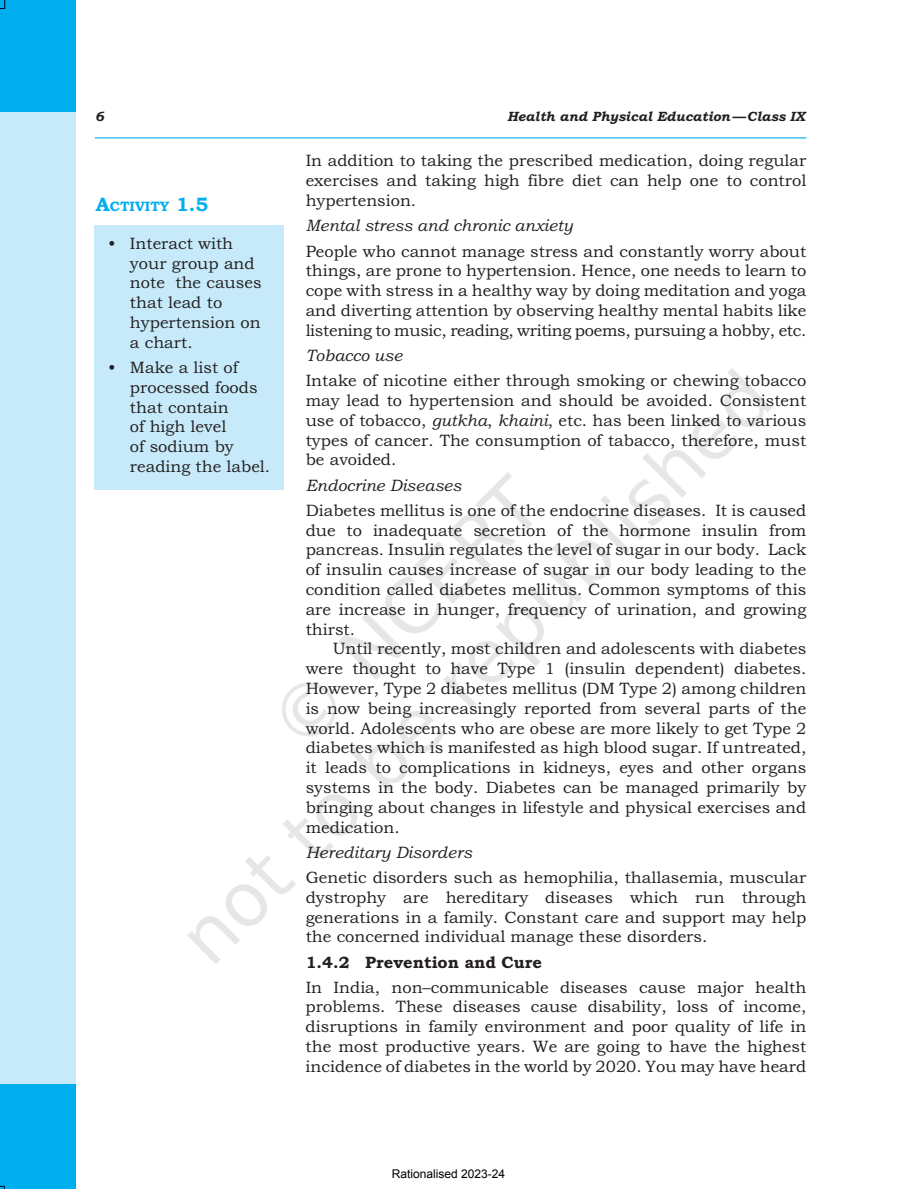
<style>
.page{position:relative;width:897px;height:1189px;background:#fff}
.page>*{position:absolute;margin:0;border:0;box-sizing:border-box;transform-origin:0 0}
.t1{font:16.5px/19.8px "Bookman Old Style";color:#231f20;text-align:justify}
.t2{font:italic 16.5px "Bookman Old Style";color:#231f20}
.t3{font:700 16.5px "Bookman Old Style";color:#231f20}
.t4{font:700 13.65px "Bookman Old Style";color:#00aeef}
.t5{font:italic 700 13.5px "Bookman Old Style";color:#231f20}
.t6{font:12px "Arial";color:#000}
.s1{font-style:italic}
.s2{font-size:19.5px}
</style>
<div class="page">
<img style="left:0;top:0;width:807px;height:1189px">
<img style="left:83px;top:292px;width:706px;height:706px">
<p class="t5" style="left:95px;top:108px;width:11px">6</p>
<p class="t5" style="left:507px;top:108px;width:299px">Health and Physical Education—Class IX</p>
<p class="t1" style="left:305px;top:151px;width:502px">In addition to taking the prescribed medication, doing regular exercises and taking high fibre diet can help one to control hypertension.</p>
<p class="t2" style="left:305px;top:217px;width:269px">Mental stress and chronic anxiety</p>
<p class="t1" style="left:305px;top:241px;width:502px">People who cannot manage stress and constantly worry about things, are prone to hypertension. Hence, one needs to learn to cope with stress in a healthy way by doing meditation and yoga and diverting attention by observing healthy mental habits like listening to music, reading, writing poems, pursuing a hobby, etc.</p>
<p class="t2" style="left:305px;top:346px;width:98px">Tobacco use</p>
<p class="t1" style="left:305px;top:371px;width:502px">Intake of nicotine either through smoking or chewing tobacco may lead to hypertension and should be avoided. Consistent use of tobacco, <span class="s1">gutkha</span>, <span class="s1">khaini</span>, etc. has been linked to various types of cancer. The consumption of tabacco, therefore, must be avoided.</p>
<p class="t2" style="left:305px;top:476px;width:157px">Endocrine Diseases</p>
<p class="t1" style="left:305px;top:500px;width:502px">Diabetes mellitus is one of the endocrine diseases. It is caused due to inadequate secretion of the hormone insulin from pancreas. Insulin regulates the level of sugar in our body. Lack of insulin causes increase of sugar in our body leading to the condition called diabetes mellitus. Common symptoms of this are increase in hunger, frequency of urination, and growing thirst.</p>
<p class="t1" style="left:305px;top:639px;width:502px;text-indent:27px">Until recently, most children and adolescents with diabetes were thought to have Type 1 (insulin dependent) diabetes.<br>However, Type 2 diabetes mellitus (DM Type 2) among children is now being increasingly reported from several parts of the world. Adolescents who are obese are more likely to get Type 2 diabetes which is manifested as high blood sugar. If untreated, it leads to complications in kidneys, eyes and other organs systems in the body. Diabetes can be managed primarily by bringing about changes in lifestyle and physical exercises and medication.</p>
<p class="t2" style="left:305px;top:843px;width:168px">Hereditary Disorders</p>
<p class="t1" style="left:305px;top:867px;width:502px">Genetic disorders such as hemophilia, thallasemia, muscular dystrophy are hereditary diseases which run through generations in a family. Constant care and support may help the concerned individual manage these disorders.</p>
<p class="t3" style="left:305px;top:952px;width:238px">1.4.2 Prevention and Cure</p>
<p class="t1" style="left:305px;top:977px;width:502px">In India, non–communicable diseases cause major health problems. These diseases cause disability, loss of income, disruptions in family environment and poor quality of life in the most productive years. We are going to have the highest incidence of diabetes in the world by 2020. You may have heard</p>
<p class="t4" style="left:96px;top:198px;width:114px"><span class="s2">A</span>ctivity <span class="s2">1.5</span></p>
<p class="t1" style="left:130px;top:233px;width:133px;text-align:left;text-indent:-22px">• Interact with your group and note the causes that lead to hypertension on a chart.</p>
<p class="t1" style="left:130px;top:358px;width:142px;text-align:left;text-indent:-22px">• Make a list of processed foods that contain<br>of high level<br>of sodium by reading the label.</p>
<p class="t6" style="left:391px;top:1165px;width:115px">Rationalised 2023-24</p>
</div>
